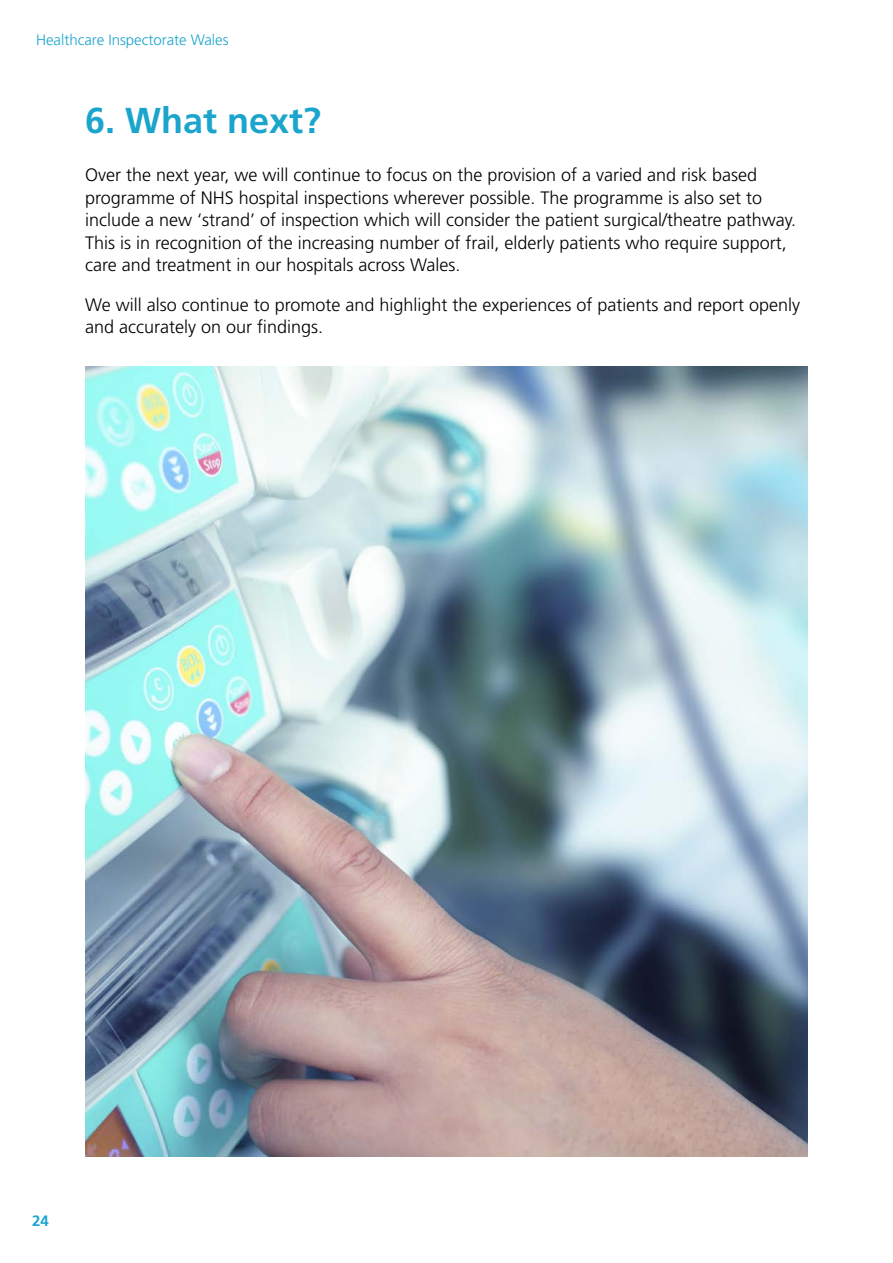
<style>
.page{position:relative;width:893px;height:1263px;background:#fff}
.page>*{position:absolute;margin:0;border:0;box-sizing:border-box;transform-origin:0 0}
.H2_chapter_titles{font:700 36px "Frutiger LT Std";color:#1ca5cc}
.p_-_text{font:300 18px/22.5px "Frutiger LT Std";color:#000}
.t1{font:300 15px "Frutiger LT Std";color:#1ca5cc}
.t2{font:700 15px "Frutiger LT Std";color:#1ca5cc}
</style>
<div class="page">
<img style="left:85px;top:366px;width:723px;height:791px">
<p class="t1" style="left:36px;top:32px;width:194px">Healthcare Inspectorate Wales</p>
<h2 class="H2_chapter_titles" style="left:85px;top:100px;width:238px">6. What next?</h2>
<p class="p_-_text" style="left:85px;top:164px;width:713px">Over the next year, we will continue to focus on the provision of a varied and risk based programme of NHS hospital inspections wherever possible. The programme is also set to include a new ‘strand’ of inspection which will consider the patient surgical/theatre pathway.<br>This is in recognition of the increasing number of frail, elderly patients who require support, care and treatment in our hospitals across Wales.</p>
<p class="p_-_text" style="left:85px;top:294px;width:717px">We will also continue to promote and highlight the experiences of patients and report openly and accurately on our findings.</p>
<p class="t2" style="left:32px;top:1212px;width:18px">24</p>
</div>
